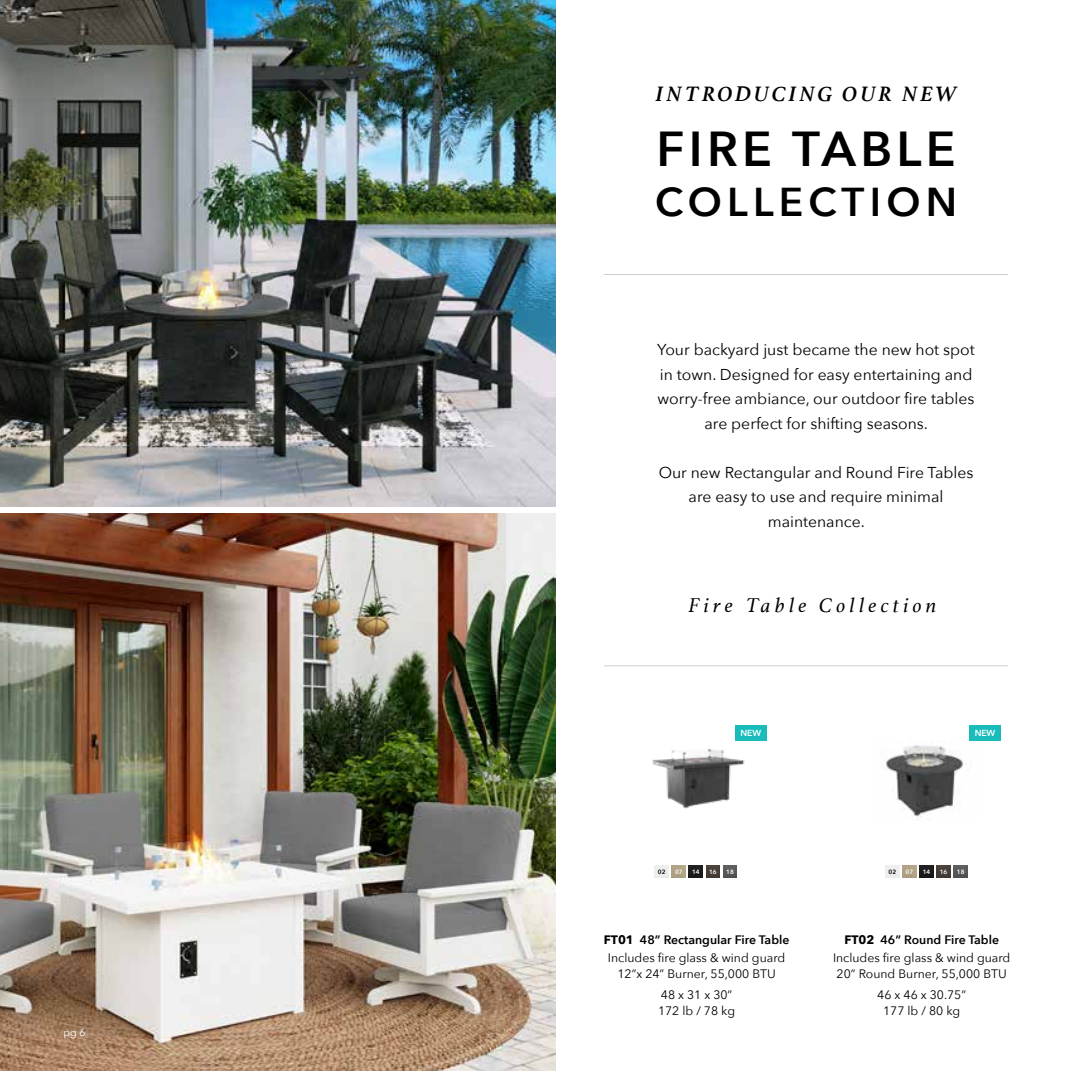
<style>
.page{position:relative;width:1071px;height:1071px;background:#fff}
.page>*{position:absolute;margin:0;border:0;box-sizing:border-box;transform-origin:0 0}
.t1{font:600 49px "Avenir Next";letter-spacing:.09em;color:#000}
.t2{font:600 40.25px "Avenir Next";letter-spacing:.13em;color:#000}
.t3{font:italic 700 21.88px "Athelas";letter-spacing:.13em;color:#000}
.t4{font:italic 21px "Athelas";letter-spacing:.2em;color:#000}
.t5{font:15.75px/24.5px "Avenir Next";color:#000;text-align:center}
.t6{font:12.25px/17.8px "Avenir Next";color:#000;text-align:center}
.t7{font:10.5px "Avenir Next";color:#fff}
.t8{font:600 8.75px "Avenir Next";letter-spacing:-.02em;color:#fff}
.t9{font:600 6.3px "Avenir Next";color:#fff}
.t10{font:600 6.3px "Avenir Next";color:#000}
.s1{font-weight:700}
.s2{font-weight:600}
</style>
<div class="page">
<img style="left:0;top:513px;width:556px;height:558px">
<hr style="left:604px;top:665px;width:404px;height:1px;background:#000">
<img style="left:706px;top:865px;width:14px;height:13px">
<img style="left:723px;top:865px;width:14px;height:13px">
<img style="left:689px;top:865px;width:14px;height:13px">
<img style="left:652px;top:748px;width:93px;height:61px">
<img style="left:937px;top:865px;width:14px;height:13px">
<img style="left:954px;top:865px;width:14px;height:13px">
<svg style="left:903px;top:865px;width:30px;height:13px"></svg>
<img style="left:884px;top:745px;width:79px;height:76px">
<hr style="left:604px;top:274px;width:404px;height:1px;background:#000">
<div style="left:735px;top:725px;width:32px;height:16px;background:#19bcba"></div>
<div style="left:969px;top:725px;width:32px;height:16px;background:#19bcba"></div>
<img style="left:0;top:0;width:556px;height:507px">
<p class="t7" style="left:64px;top:1023px;width:24px">pg 6</p>
<h3 class="t3" style="left:656px;top:76px;width:303px">INTRODUCING OUR NEW</h3>
<h1 class="t1" style="left:656px;top:106px;width:301px">FIRE TABLE</h1>
<h2 class="t2" style="left:655px;top:168px;width:304px">COLLECTION</h2>
<p class="t5" style="left:657px;top:337px;width:319px">Your backyard just became the new hot spot in town. Designed for easy entertaining and worry-free ambiance, our outdoor fire tables are perfect for shifting seasons.</p>
<p class="t5" style="left:659px;top:460px;width:316px">Our new Rectangular and Round Fire Tables are easy to use and require minimal maintenance.</p>
<h3 class="t4" style="left:689px;top:589px;width:250px">Fire Table Collection</h3>
<p class="t8" style="left:741px;top:725px;width:22px">NEW</p>
<p class="t8" style="left:975px;top:725px;width:22px">NEW</p>
<p class="t10" style="left:658px;top:866px;width:9px">02</p>
<p class="t9" style="left:675px;top:866px;width:9px">07</p>
<p class="t9" style="left:692px;top:866px;width:9px">14</p>
<p class="t9" style="left:709px;top:866px;width:9px">16</p>
<p class="t9" style="left:726px;top:866px;width:9px">18</p>
<p class="t6" style="left:604px;top:930px;width:187px"><span class="s1">FT01</span> <span class="s2">48” Rectangular Fire Table<br></span>Includes fire glass &amp; wind guard</p>
<p class="t6" style="left:617px;top:963px;width:160px;line-height:21px">12”x 24” Burner, 55,000 BTU<br>48 x 31 x 30”</p>
<p class="t6" style="left:658px;top:1001px;width:79px">172 lb / 78 kg</p>
<p class="t10" style="left:889px;top:866px;width:9px">02</p>
<p class="t9" style="left:906px;top:866px;width:9px">07</p>
<p class="t9" style="left:923px;top:866px;width:9px">14</p>
<p class="t9" style="left:940px;top:866px;width:9px">16</p>
<p class="t9" style="left:957px;top:866px;width:9px">18</p>
<p class="t6" style="left:833px;top:930px;width:179px"><span class="s1">FT02</span> <span class="s2">46” Round Fire Table<br></span>Includes fire glass &amp; wind guard</p>
<p class="t6" style="left:837px;top:963px;width:172px;line-height:21px">20” Round Burner, 55,000 BTU<br>46 x 46 x 30.75”</p>
<p class="t6" style="left:883px;top:1001px;width:79px">177 lb / 80 kg</p>
</div>
